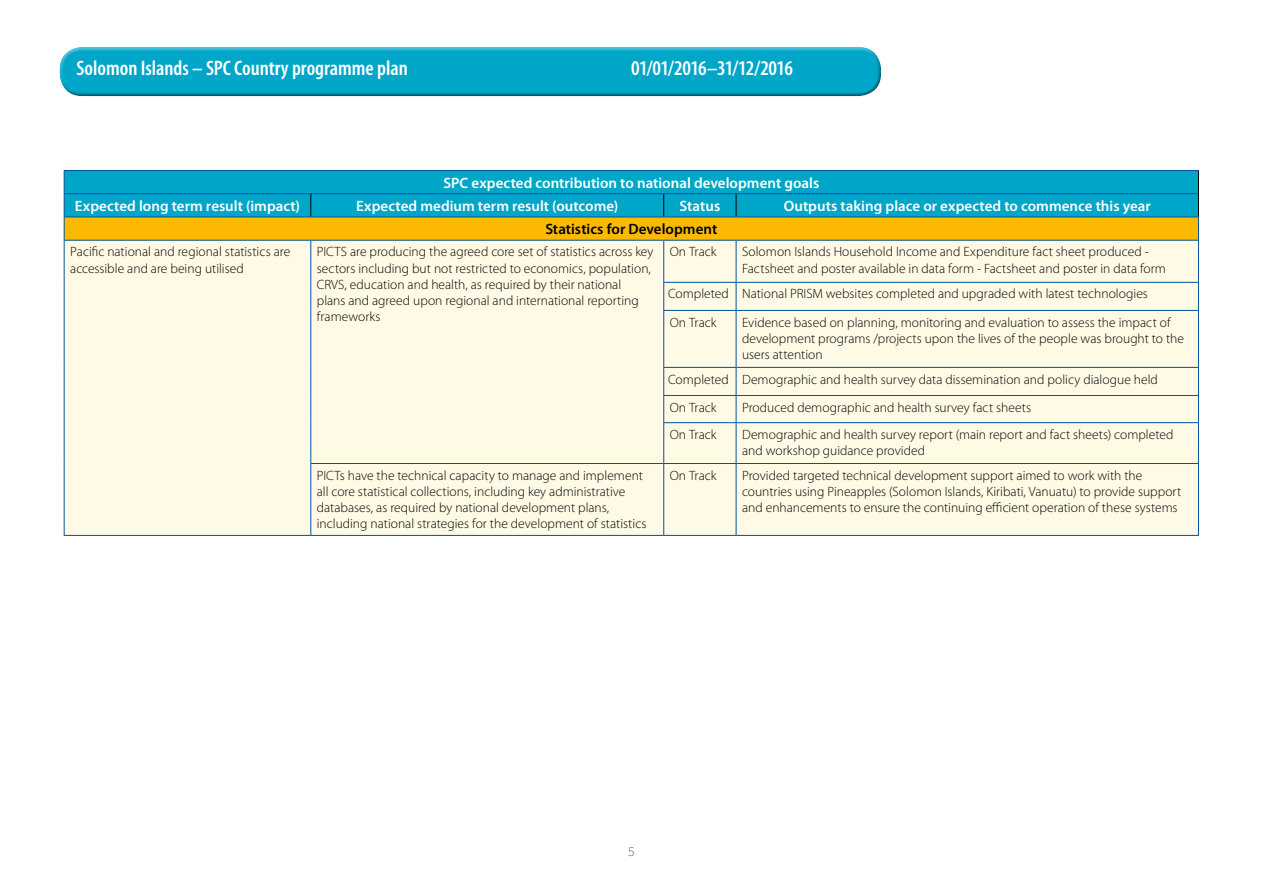
<style>
.page{position:relative;width:1263px;height:893px;background:#fff}
.page>*{position:absolute;margin:0;border:0;box-sizing:border-box;transform-origin:0 0}
.t1{font:600 condensed 21px "Myriad Pro";color:#fff}
.t2{font:600 condensed 21px "Myriad Pro";letter-spacing:-.025em;color:#fff}
.t3{font:600 15px "Myriad Pro";color:#fff}
.t4{font:600 15px "Myriad Pro";color:#000}
.t5{font:300 13.5px/16.2px "Myriad Pro";color:#000}
.t6{font:300 13.5px "Source Sans Pro";color:#575756}
</style>
<div class="page">
<div style="left:59px;top:47px;width:822px;height:40px;background:#fff;opacity:.45"></div>
<div style="left:59px;top:53px;width:822px;height:45px;background:#000;opacity:.45"></div>
<div style="left:65px;top:171px;width:1133px;height:46px;background:#00a6c8"></div>
<div style="left:64px;top:217px;width:1134px;height:23px;background:#fbba00"></div>
<div style="left:65px;top:241px;width:1133px;height:294px;background:#fffae6"></div>
<hr style="left:64px;top:193px;width:247px;height:1px;background:#0052a1">
<hr style="left:311px;top:193px;width:353px;height:1px;background:#0052a1">
<hr style="left:664px;top:193px;width:72px;height:1px;background:#0052a1">
<hr style="left:736px;top:193px;width:462px;height:1px;background:#0052a1">
<hr style="left:310px;top:241px;width:1px;height:41px;background:#0052a1">
<hr style="left:663px;top:241px;width:1px;height:41px;background:#0052a1">
<hr style="left:736px;top:241px;width:1px;height:41px;background:#0052a1">
<svg style="left:310px;top:282px;width:1px;height:28px"></svg>
<hr style="left:663px;top:282px;width:73px;height:1px;background:#0052a1">
<svg style="left:663px;top:283px;width:1px;height:27px"></svg>
<hr style="left:736px;top:282px;width:463px;height:1px;background:#0052a1">
<svg style="left:736px;top:283px;width:1px;height:27px"></svg>
<hr style="left:310px;top:310px;width:1px;height:57px;background:#0052a1">
<hr style="left:663px;top:310px;width:73px;height:1px;background:#0052a1">
<hr style="left:663px;top:311px;width:1px;height:56px;background:#0052a1">
<hr style="left:736px;top:310px;width:463px;height:1px;background:#0052a1">
<hr style="left:736px;top:311px;width:1px;height:56px;background:#0052a1">
<hr style="left:663px;top:367px;width:73px;height:1px;background:#0052a1">
<hr style="left:736px;top:367px;width:463px;height:1px;background:#0052a1">
<svg style="left:310px;top:367px;width:1px;height:56px"></svg>
<hr style="left:663px;top:395px;width:73px;height:1px;background:#0052a1">
<svg style="left:663px;top:368px;width:1px;height:54px"></svg>
<hr style="left:736px;top:395px;width:463px;height:1px;background:#0052a1">
<svg style="left:736px;top:368px;width:1px;height:54px"></svg>
<hr style="left:310px;top:423px;width:1px;height:40px;background:#0052a1">
<hr style="left:663px;top:422px;width:73px;height:1px;background:#0052a1">
<hr style="left:663px;top:423px;width:1px;height:40px;background:#0052a1">
<hr style="left:736px;top:422px;width:463px;height:1px;background:#0052a1">
<hr style="left:736px;top:423px;width:1px;height:40px;background:#0052a1">
<hr style="left:310px;top:463px;width:354px;height:1px;background:#0052a1">
<hr style="left:310px;top:464px;width:1px;height:71px;background:#0052a1">
<hr style="left:664px;top:463px;width:72px;height:1px;background:#0052a1">
<hr style="left:663px;top:464px;width:1px;height:71px;background:#0052a1">
<hr style="left:736px;top:463px;width:463px;height:1px;background:#0052a1">
<hr style="left:736px;top:464px;width:1px;height:71px;background:#0052a1">
<svg style="left:310px;top:194px;width:1px;height:23px"></svg>
<svg style="left:663px;top:194px;width:1px;height:23px"></svg>
<svg style="left:736px;top:194px;width:1px;height:23px"></svg>
<hr style="left:64px;top:170px;width:247px;height:1px;background:#0052a1">
<hr style="left:311px;top:170px;width:353px;height:1px;background:#0052a1">
<hr style="left:664px;top:170px;width:72px;height:1px;background:#0052a1">
<hr style="left:736px;top:170px;width:463px;height:1px;background:#0052a1">
<hr style="left:64px;top:217px;width:247px;height:1px;background:#0052a1">
<hr style="left:311px;top:217px;width:353px;height:1px;background:#0052a1">
<hr style="left:664px;top:217px;width:72px;height:1px;background:#0052a1">
<hr style="left:736px;top:217px;width:463px;height:1px;background:#0052a1">
<svg style="left:64px;top:171px;width:1px;height:69px"></svg>
<svg style="left:1198px;top:171px;width:1px;height:69px"></svg>
<hr style="left:64px;top:240px;width:247px;height:1px;background:#0052a1">
<hr style="left:64px;top:241px;width:1px;height:41px;background:#0052a1">
<hr style="left:311px;top:240px;width:353px;height:1px;background:#0052a1">
<hr style="left:664px;top:240px;width:72px;height:1px;background:#0052a1">
<hr style="left:736px;top:240px;width:463px;height:1px;background:#0052a1">
<hr style="left:1198px;top:241px;width:1px;height:41px;background:#0052a1">
<svg style="left:64px;top:282px;width:1px;height:28px"></svg>
<svg style="left:1198px;top:283px;width:1px;height:27px"></svg>
<hr style="left:64px;top:310px;width:1px;height:57px;background:#0052a1">
<hr style="left:1198px;top:311px;width:1px;height:56px;background:#0052a1">
<svg style="left:64px;top:367px;width:1px;height:56px"></svg>
<svg style="left:1198px;top:368px;width:1px;height:54px"></svg>
<hr style="left:64px;top:423px;width:1px;height:40px;background:#0052a1">
<hr style="left:1198px;top:423px;width:1px;height:40px;background:#0052a1">
<hr style="left:64px;top:463px;width:1px;height:72px;background:#0052a1">
<hr style="left:1198px;top:464px;width:1px;height:71px;background:#0052a1">
<hr style="left:64px;top:535px;width:247px;height:1px;background:#0052a1">
<hr style="left:311px;top:535px;width:353px;height:1px;background:#0052a1">
<hr style="left:664px;top:535px;width:72px;height:1px;background:#0052a1">
<hr style="left:736px;top:535px;width:463px;height:1px;background:#0052a1">
<h1 class="t1" style="left:77px;top:55px;width:333px">Solomon Islands – SPC Country programme plan</h1>
<h1 class="t2" style="left:631px;top:55px;width:163px">01/01/2016–31/12/2016</h1>
<p class="t3" style="left:443px;top:173px;width:377px">SPC expected contribution to national development goals</p>
<p class="t3" style="left:75px;top:196px;width:227px">Expected long term result (impact)</p>
<p class="t3" style="left:356px;top:196px;width:264px">Expected medium term result (outcome)</p>
<p class="t3" style="left:680px;top:196px;width:42px">Status</p>
<p class="t3" style="left:784px;top:196px;width:368px">Outputs taking place or expected to commence this year</p>
<p class="t4" style="left:545px;top:220px;width:173px">Statistics for Development</p>
<p class="t5" style="left:70px;top:244px;width:222px">Pacific national and regional statistics are accessible and are being utilised</p>
<p class="t5" style="left:317px;top:244px;width:338px">PICTS are producing the agreed core set of statistics across key sectors including but not restricted to economics, population, CRVS, education and health, as required by their national<br>plans and agreed upon regional and international reporting frameworks</p>
<p class="t5" style="left:670px;top:244px;width:48px">On Track</p>
<p class="t5" style="left:742px;top:244px;width:425px">Solomon Islands Household Income and Expenditure fact sheet produced -<br>Factsheet and poster available in data form - Factsheet and poster in data form</p>
<p class="t5" style="left:668px;top:280px;width:481px;line-height:28px">Completed National PRISM websites completed and upgraded with latest technologies<br>On Track</p>
<p class="t5" style="left:742px;top:314px;width:443px">Evidence based on planning, monitoring and evaluation to assess the impact of development programs /projects upon the lives of the people was brought to the users attention</p>
<p class="t5" style="left:668px;top:365px;width:491px;line-height:28px">Completed Demographic and health survey data dissemination and policy dialogue held<br>On Track</p>
<p class="t5" style="left:742px;top:399px;width:290px">Produced demographic and health survey fact sheets</p>
<p class="t5" style="left:670px;top:426px;width:48px">On Track</p>
<p class="t5" style="left:742px;top:426px;width:433px">Demographic and health survey report (main report and fact sheets) completed and workshop guidance provided</p>
<p class="t5" style="left:317px;top:467px;width:331px">PICTs have the technical capacity to manage and implement all core statistical collections, including key administrative databases, as required by national development plans, including national strategies for the development of statistics</p>
<p class="t5" style="left:670px;top:467px;width:48px">On Track</p>
<p class="t5" style="left:742px;top:467px;width:441px">Provided targeted technical development support aimed to work with the countries using Pineapples (Solomon Islands, Kiribati, Vanuatu) to provide support and enhancements to ensure the continuing efficient operation of these systems</p>
<p class="t6" style="left:628px;top:844px;width:8px">5</p>
</div>
